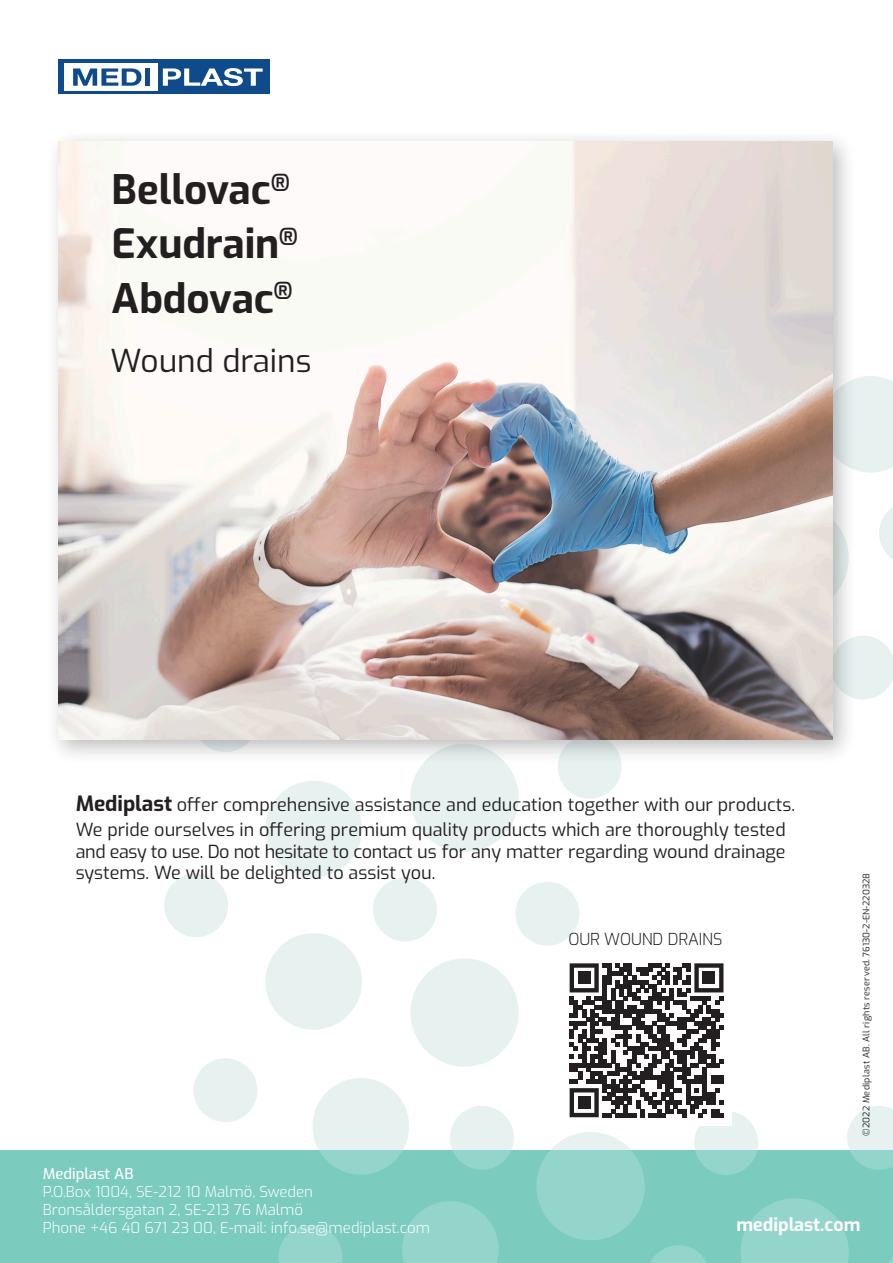
<style>
.page{position:relative;width:893px;height:1263px;background:#fff}
.page>*{position:absolute;margin:0;border:0;box-sizing:border-box;transform-origin:0 0}
.t1{font:700 40.5px "Exo";letter-spacing:-.005em;color:#231f20}
.t2{font:31.5px "Exo";color:#231f20}
.t3{font:18px/25.2px "Exo";color:#231f20}
.t4{font:700 18px "Exo";color:#fff}
.t5{font:300 16.5px "Exo";letter-spacing:-.005em;color:#231f20}
.t6{font:300 15px "Exo";color:#fff}
.t7{font:500 15px "Exo";color:#fff}
.t8{font:9px "Exo";letter-spacing:.025em;color:#231f20}
.s1{font-weight:700;font-size:21px}
</style>
<div class="page">
<div style="left:0;top:1150px;width:893px;height:113px;background:#7bcbbf"></div>
<div style="left:58px;top:60px;width:211px;height:34px;background:#0f4a8a"></div>
<div style="left:64px;top:63px;width:93px;height:28px;background:#fff"></div>
<svg style="left:73px;top:68px;width:68px;height:18px"></svg>
<div style="left:145px;top:68px;width:5px;height:18px;background:#0f4a8a"></div>
<svg style="left:163px;top:68px;width:100px;height:18px"></svg>
<div style="left:515px;top:882px;width:64px;height:64px;background:#e6f1f0;border-radius:50%"></div>
<svg style="left:857px;top:635px;width:36px;height:65px"></svg>
<div style="left:373px;top:877px;width:64px;height:64px;background:#e6f1f0;border-radius:50%"></div>
<svg style="left:879px;top:507px;width:14px;height:52px"></svg>
<div style="left:164px;top:873px;width:64px;height:64px;background:#e6f1f0;border-radius:50%"></div>
<div style="left:857px;top:376px;width:36px;height:97px;background:#e6f1f0"></div>
<svg style="left:190px;top:765px;width:432px;height:116px"></svg>
<div style="left:46px;top:129px;width:811px;height:636px;background:#231f20;opacity:.3"></div>
<img style="left:58px;top:141px;width:774px;height:599px">
<svg style="left:193px;top:929px;width:700px;height:334px"></svg>
<div style="left:578px;top:972px;width:12px;height:12px;background:#231f20"></div>
<div style="left:703px;top:972px;width:12px;height:12px;background:#231f20"></div>
<div style="left:578px;top:1096px;width:12px;height:13px;background:#231f20"></div>
<p class="t1" style="left:112px;top:159px;width:180px">Bellovac<sup>®</sup></p>
<p class="t1" style="left:112px;top:213px;width:188px">Exudrain<sup>®</sup></p>
<p class="t1" style="left:112px;top:268px;width:183px">Abdovac<sup>®</sup></p>
<p class="t2" style="left:111px;top:337px;width:202px">Wound drains</p>
<p class="t3" style="left:76px;top:791px;width:721px"><span class="s1">Mediplast</span> offer comprehensive assistance and education together with our products.<br>We pride ourselves in offering premium quality products which are thoroughly tested</p>
<p class="t3" style="left:76px;top:839px;width:711px;line-height:21.6px">and easy to use. Do not hesitate to contact us for any matter regarding wound drainage systems. We will be delighted to assist you.</p>
<p class="t5" style="left:568px;top:927px;width:155px">OUR WOUND DRAINS</p>
<p class="t8" style="left:859px;top:1136px;width:264px;rotate:-90deg">©2022 Mediplast AB. All rights reserved. 76130-2-EN-220328</p>
<p class="t7" style="left:43px;top:1162px;width:92px">Mediplast AB</p>
<p class="t6" style="left:43px;top:1180px;width:272px">P.O.Box 1004, SE-212 10 Malmö, Sweden</p>
<p class="t6" style="left:43px;top:1198px;width:262px">Bronsåldersgatan 2, SE-213 76 Malmö</p>
<p class="t6" style="left:43px;top:1216px;width:389px">Phone +46 40 671 23 00, E-mail: info.se@mediplast.com</p>
<p class="t4" style="left:736px;top:1211px;width:125px">mediplast.com</p>
</div>
